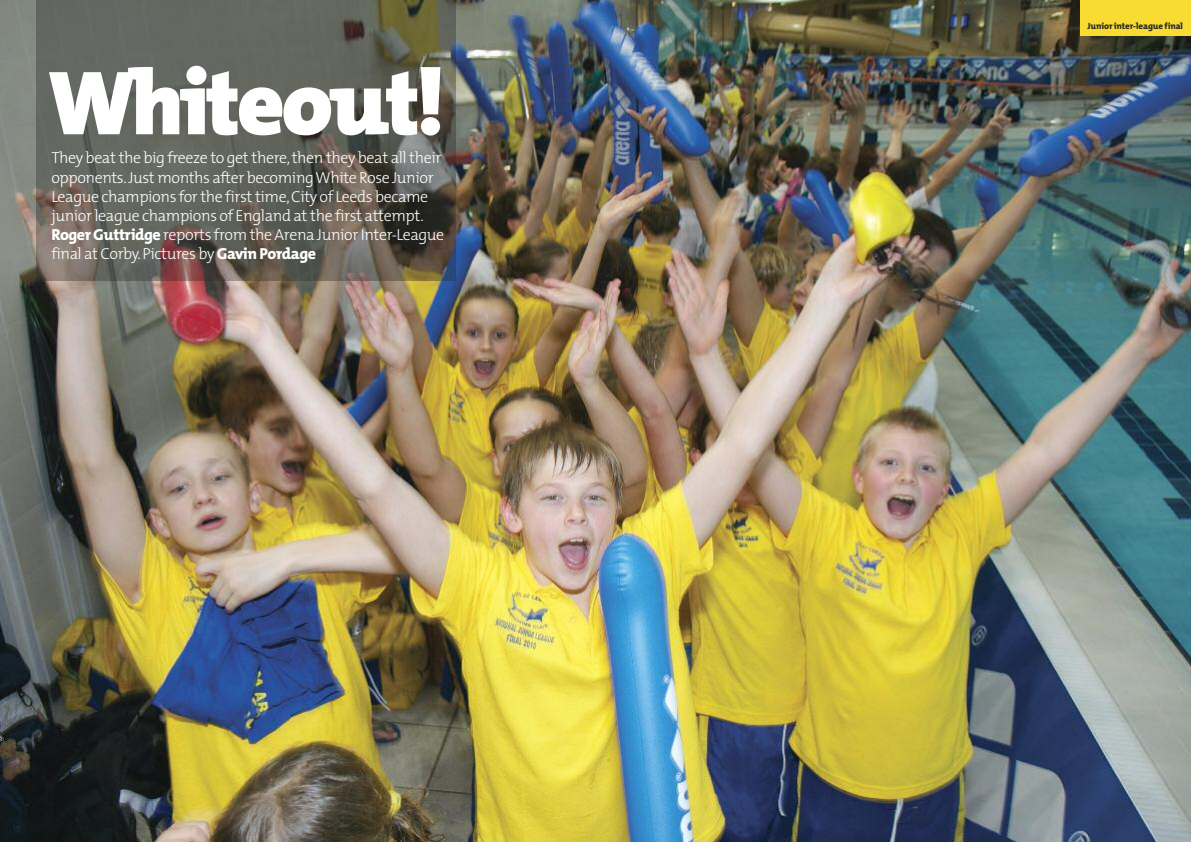
<style>
.page{position:relative;width:1191px;height:842px;background:#fff}
.page>*{position:absolute;margin:0;border:0;box-sizing:border-box;transform-origin:0 0}
.t1{font:900 92px "The Mix";letter-spacing:-.04em;color:#fff}
.t2{font:300 16px/19.2px "The Mix";letter-spacing:-.025em;color:#fff}
.t3{font:800 9px "The Mix";letter-spacing:-.01em;color:#272627}
.s1{font-weight:800}
</style>
<div class="page">
<img style="left:0;top:0;width:1191px;height:842px">
<div style="left:1079px;top:0;width:112px;height:36px;background:#f9dc32"></div>
<img style="left:37px;top:0;width:419px;height:281px">
<h1 class="t1" style="left:48px;top:68px;width:398px">Whiteout!</h1>
<p class="t2" style="left:51px;top:150px;width:394px">They beat the big freeze to get there,then they beat all their opponents.Just months after becomingWhite Rose Junior League champions for the first time,City of Leeds became junior league champions of England at the first attempt.<br><span class="s1">Roger Guttridge</span> reports from the Arena Junior Inter-League final at Corby.Pictures by <span class="s1">Gavin Pordage</span></p>
<p class="t3" style="left:1087px;top:23px;width:97px">Junior inter-league final</p>
</div>
